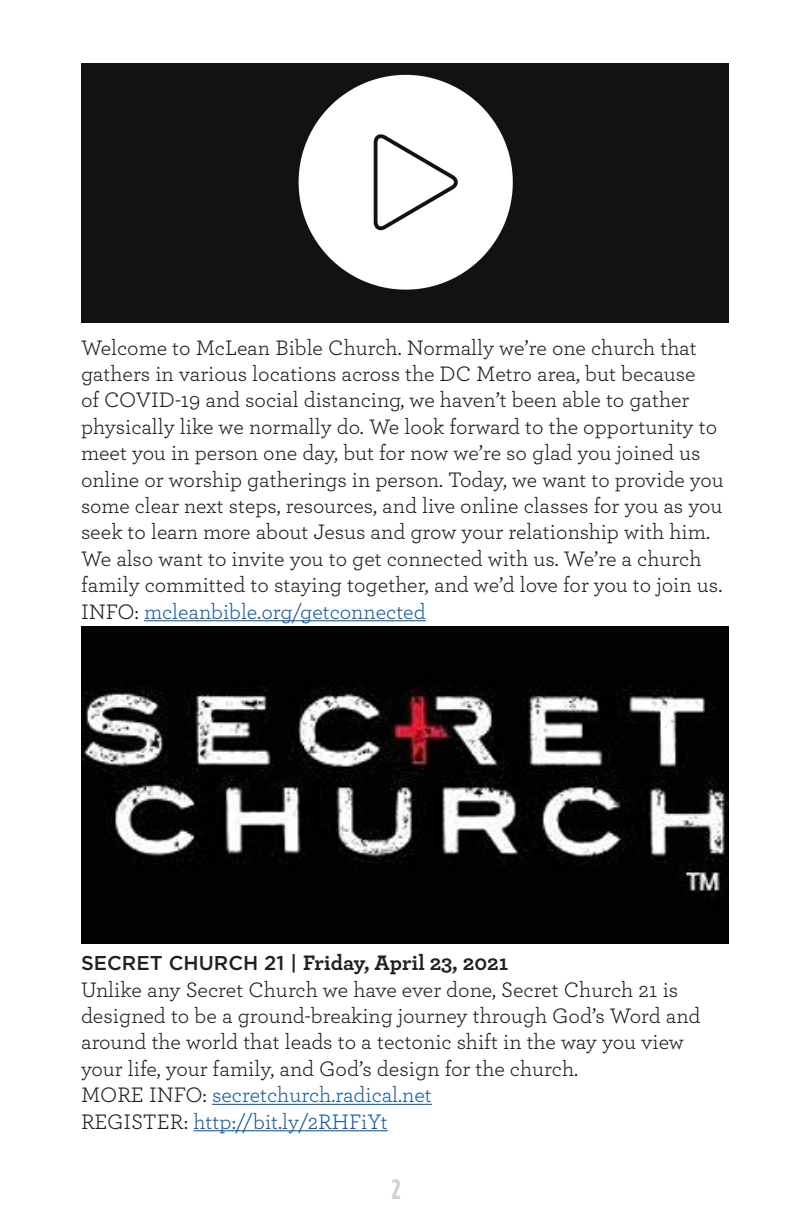
<style>
.page{position:relative;width:792px;height:1224px;background:#fff}
.page>*{position:absolute;margin:0;border:0;box-sizing:border-box;transform-origin:0 0}
.t1{font:700 28px "Gotham Condensed";color:#d1d2d4}
.t2{font:22px/26.4px "Archer";color:#231f20}
.t3{font:22px "Archer";color:#175d9e}
.t4{font:700 22px "Archer";color:#231f20}
.s1{color:#231f20}
.s2{font-family:"Gotham";font-weight:500;font-size:20px}
</style>
<div class="page">
<hr style="left:144px;top:620px;width:282px;height:1px;background:#175d9e">
<img style="left:81px;top:64px;width:648px;height:259px">
<hr style="left:212px;top:1104px;width:220px;height:1px;background:#175d9e">
<hr style="left:193px;top:1130px;width:195px;height:1px;background:#175d9e">
<img style="left:81px;top:627px;width:648px;height:316px">
<p class="t2" style="left:81px;top:333px;width:644px">Welcome to McLean Bible Church. Normally we’re one church that gathers in various locations across the DC Metro area, but because<br>of COVID-19 and social distancing, we haven’t been able to gather physically like we normally do. We look forward to the opportunity to meet you in person one day, but for now we’re so glad you joined us online or worship gatherings in person. Today, we want to provide you some clear next steps, resources, and live online classes for you as you seek to learn more about Jesus and grow your relationship with him.<br>We also want to invite you to get connected with us. We’re a church family committed to staying together, and we’d love for you to join us.</p>
<p class="t3" style="left:81px;top:596px;width:346px"><span class="s1">INFO:</span> mcleanbible.org/getconnected</p>
<p class="t4" style="left:81px;top:945px;width:429px"><span class="s2">SECRET CHURCH 21 |</span> Friday, April 23, 2021</p>
<p class="t2" style="left:81px;top:975px;width:621px">Unlike any Secret Church we have ever done, Secret Church 21 is designed to be a ground-breaking journey through God’s Word and around the world that leads to a tectonic shift in the way you view your life, your family, and God’s design for the church.</p>
<p class="t3" style="left:81px;top:1080px;width:352px"><span class="s1">MORE INFO:</span> secretchurch.radical.net</p>
<p class="t3" style="left:81px;top:1106px;width:308px"><span class="s1">REGISTER:</span> http://bit.ly/2RHFiYt</p>
<p class="t1" style="left:392px;top:1174px;width:10px">2</p>
</div>
